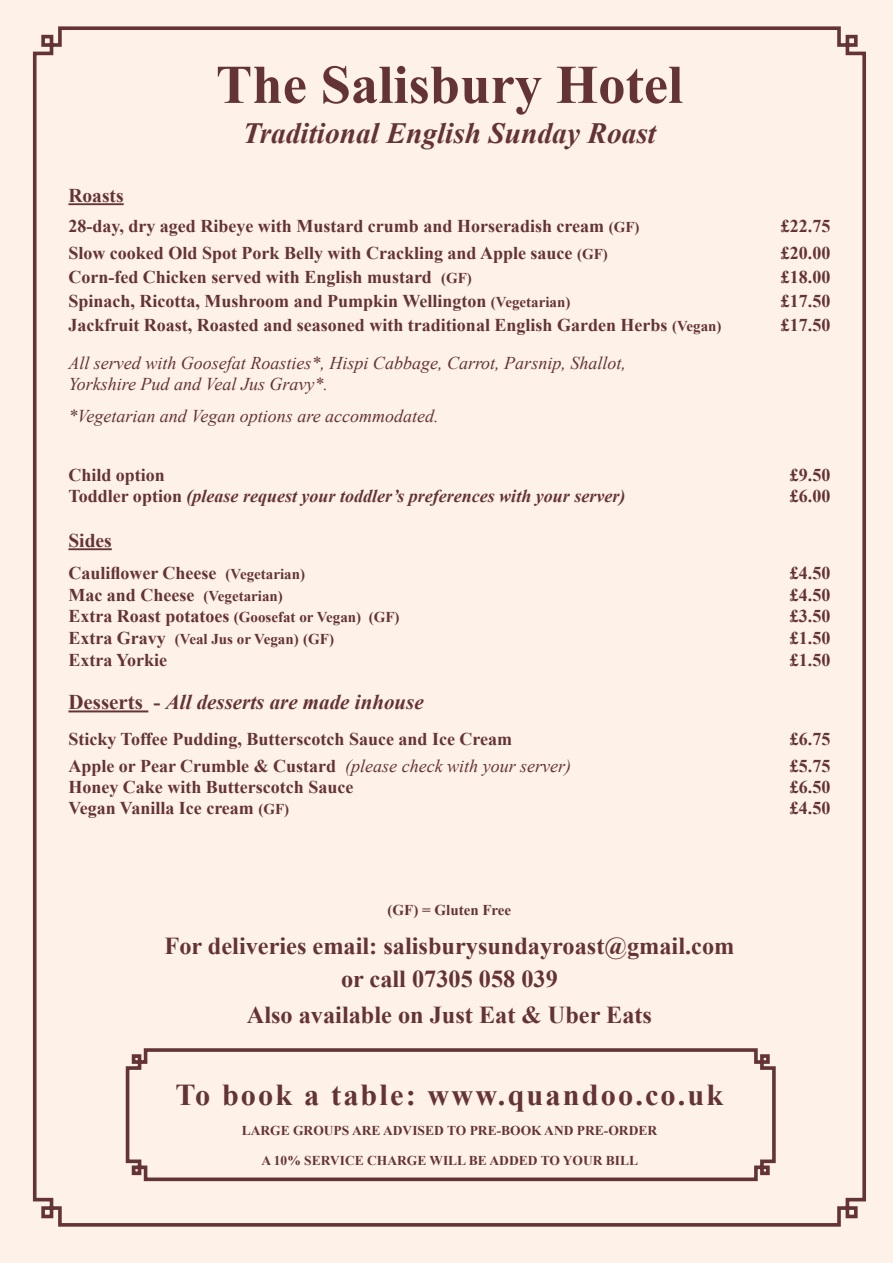
<style>
.page{position:relative;width:893px;height:1263px;background:#fef1e7}
.page>*{position:absolute;margin:0;border:0;box-sizing:border-box;transform-origin:0 0}
.t1{font:700 54.6px "Times New Roman";color:#643336}
.t2{font:700 30.3px "Times New Roman";letter-spacing:.07em;color:#643336}
.t3{font:italic 700 29.4px "Times New Roman";color:#643336}
.t4{font:700 24.3px "Times New Roman";color:#643336}
.t5{font:italic 700 21px "Times New Roman";color:#643336}
.t6{font:700 19.5px "Times New Roman";color:#643336}
.t7{font:700 18px "Times New Roman";color:#643336}
.t8{font:italic 18px "Times New Roman";color:#643336}
.t9{font:italic 700 18px "Times New Roman";color:#643336}
.t10{font:700 15px "Times New Roman";color:#643336}
.t11{font:700 13.5px "Times New Roman";color:#643336}
.s1{font-size:15px}
.s2{font-style:normal}
.s3{font-size:18px}
.s4{font-weight:700;font-style:normal}
</style>
<div class="page">
<div style="left:31px;top:25px;width:837px;height:1203px;background:#fef1e7"></div>
<svg style="left:124px;top:1046px;width:653px;height:137px;background:#f3e4db"></svg>
<hr style="left:68px;top:203px;width:56px;height:2px;background:#643336">
<hr style="left:68px;top:548px;width:44px;height:2px;background:#643336">
<hr style="left:68px;top:710px;width:80px;height:2px;background:#643336">
<p class="t1" style="left:216px;top:47px;width:469px">The Salisbury Hotel</p>
<p class="t3" style="left:243px;top:113px;width:415px">Traditional English Sunday Roast</p>
<p class="t6" style="left:68px;top:182px;width:57px">Roasts</p>
<p class="t7" style="left:68px;top:214px;width:572px">28-day, dry aged Ribeye with Mustard crumb and Horseradish cream <span class="s1">(GF)</span></p>
<p class="t7" style="left:781px;top:214px;width:51px">£22.75</p>
<p class="t7" style="left:68px;top:241px;width:541px">Slow cooked Old Spot Pork Belly with Crackling and Apple sauce <span class="s1">(GF)</span></p>
<p class="t7" style="left:781px;top:241px;width:51px">£20.00</p>
<p class="t7" style="left:68px;top:265px;width:405px">Corn-fed Chicken served with English mustard <span class="s1">(GF)</span></p>
<p class="t7" style="left:781px;top:265px;width:51px">£18.00</p>
<p class="t7" style="left:68px;top:289px;width:503px">Spinach, Ricotta, Mushroom and Pumpkin Wellington <span class="s1">(Vegetarian)</span></p>
<p class="t7" style="left:781px;top:289px;width:51px">£17.50</p>
<p class="t7" style="left:68px;top:313px;width:654px">Jackfruit Roast, Roasted and seasoned with traditional English Garden Herbs <span class="s1">(Vegan)</span></p>
<p class="t7" style="left:781px;top:313px;width:51px">£17.50</p>
<p class="t8" style="left:68px;top:350px;width:559px">All served with Goosefat Roasties*, Hispi Cabbage, Carrot, Parsnip, Shallot,</p>
<p class="t8" style="left:68px;top:372px;width:261px">Yorkshire Pud and Veal Jus Gravy*.</p>
<p class="t8" style="left:68px;top:404px;width:372px">*Vegetarian and Vegan options are accommodated.</p>
<p class="t7" style="left:68px;top:462px;width:98px">Child option</p>
<p class="t7" style="left:790px;top:462px;width:42px">£9.50</p>
<p class="t9" style="left:68px;top:483px;width:558px"><span class="s2">Toddler option</span> (please request your toddler’s preferences with your server)</p>
<p class="t7" style="left:790px;top:484px;width:42px">£6.00</p>
<p class="t6" style="left:68px;top:527px;width:45px">Sides</p>
<p class="t7" style="left:68px;top:561px;width:238px">Cauliflower Cheese <span class="s1">(Vegetarian)</span></p>
<p class="t7" style="left:790px;top:561px;width:42px">£4.50</p>
<p class="t7" style="left:68px;top:582px;width:216px">Mac and Cheese <span class="s1">(Vegetarian)</span></p>
<p class="t7" style="left:790px;top:582px;width:42px">£4.50</p>
<p class="t10" style="left:68px;top:607px;width:333px"><span class="s3">Extra Roast potatoes</span> (Goosefat or Vegan) (GF)</p>
<p class="t7" style="left:790px;top:604px;width:42px">£3.50</p>
<p class="t10" style="left:68px;top:629px;width:267px"><span class="s3">Extra Gravy</span> (Veal Jus or Vegan) (GF)</p>
<p class="t7" style="left:790px;top:625px;width:42px">£1.50</p>
<p class="t7" style="left:68px;top:647px;width:100px">Extra Yorkie</p>
<p class="t7" style="left:790px;top:647px;width:42px">£1.50</p>
<p class="t5" style="left:68px;top:687px;width:357px"><span class="s2">Desserts -</span> All desserts are made inhouse</p>
<p class="t7" style="left:68px;top:727px;width:445px">Sticky Toffee Pudding, Butterscotch Sauce and Ice Cream</p>
<p class="t7" style="left:790px;top:727px;width:42px">£6.75</p>
<p class="t8" style="left:68px;top:754px;width:504px"><span class="s4">Apple or Pear Crumble &amp; Custard</span> (please check with your server)</p>
<p class="t7" style="left:790px;top:754px;width:42px">£5.75</p>
<p class="t7" style="left:68px;top:775px;width:286px">Honey Cake with Butterscotch Sauce</p>
<p class="t7" style="left:790px;top:775px;width:42px">£6.50</p>
<p class="t7" style="left:68px;top:796px;width:222px">Vegan Vanilla Ice cream <span class="s1">(GF)</span></p>
<p class="t7" style="left:790px;top:796px;width:42px">£4.50</p>
<p class="t10" style="left:388px;top:899px;width:125px">(GF) = Gluten Free</p>
<p class="t4" style="left:165px;top:929px;width:571px">For deliveries email: salisburysundayroast@gmail.com</p>
<p class="t4" style="left:341px;top:962px;width:218px">or call 07305 058 039</p>
<p class="t4" style="left:247px;top:998px;width:407px">Also available on Just Eat &amp; Uber Eats</p>
<p class="t2" style="left:175px;top:1074px;width:549px">To book a table: www.quandoo.co.uk</p>
<p class="t11" style="left:242px;top:1121px;width:417px">LARGE GROUPS ARE ADVISED TO PRE-BOOK AND PRE-ORDER</p>
<p class="t11" style="left:261px;top:1151px;width:378px">A 10% SERVICE CHARGE WILL BE ADDED TO YOUR BILL</p>
</div>
